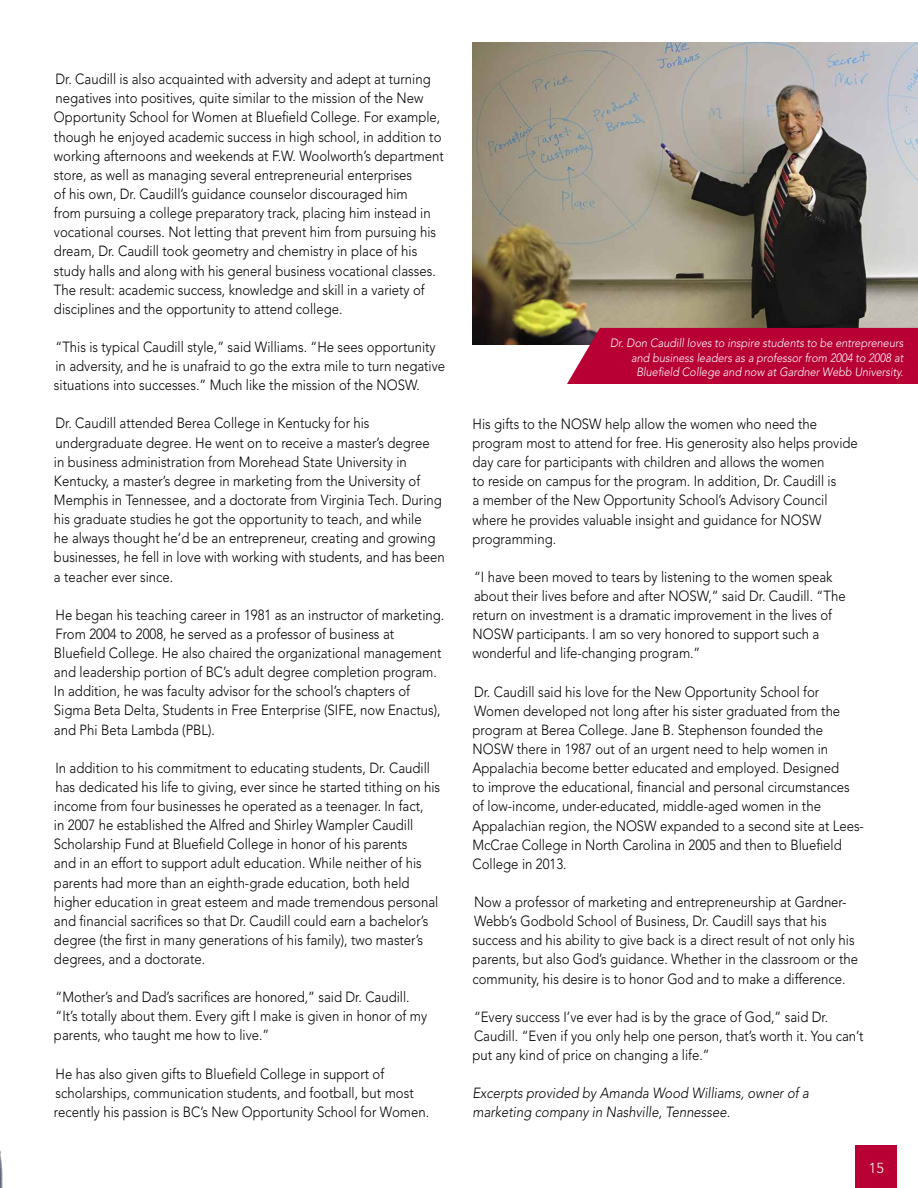
<style>
.page{position:relative;width:918px;height:1188px;background:#fff}
.page>*{position:absolute;margin:0;border:0;box-sizing:border-box;transform-origin:0 0}
.t1{font:300 14.7px/19.2px "Avenir";color:#000;scale:.9 1}
.t2{font:italic 300 14.7px/19.2px "Avenir";color:#000;scale:.9 1}
.t3{font:300 14.4px "Avenir";color:#fff}
.t4{font:italic 300 12px/14.4px "Avenir";color:#fff;text-align:right;scale:.91 1}
</style>
<div class="page">
<div style="left:855px;top:1145px;width:42px;height:43px;background:#b90035"></div>
<img style="left:472px;top:42px;width:446px;height:302px">
<div style="left:567px;top:328px;width:351px;height:56px;background:#b90035"></div>
<p class="t1" style="left:54px;top:70px;width:435px">Dr. Caudill is also acquainted with adversity and adept at turning negatives into positives, quite similar to the mission of the New Opportunity School for Women at Bluefield College. For example, though he enjoyed academic success in high school, in addition to working afternoons and weekends at F.W. Woolworth’s department store, as well as managing several entrepreneurial enterprises<br>of his own, Dr. Caudill’s guidance counselor discouraged him<br>from pursuing a college preparatory track, placing him instead in vocational courses. Not letting that prevent him from pursuing his dream, Dr. Caudill took geometry and chemistry in place of his study halls and along with his general business vocational classes.<br>The result: academic success, knowledge and skill in a variety of disciplines and the opportunity to attend college.</p>
<p class="t1" style="left:54px;top:337px;width:436px">“This is typical Caudill style,” said Williams. “He sees opportunity in adversity, and he is unafraid to go the extra mile to turn negative situations into successes.” Much like the mission of the NOSW.</p>
<p class="t1" style="left:54px;top:414px;width:436px">Dr. Caudill attended Berea College in Kentucky for his undergraduate degree. He went on to receive a master’s degree<br>in business administration from Morehead State University in Kentucky, a master’s degree in marketing from the University of Memphis in Tennessee, and a doctorate from Virginia Tech. During his graduate studies he got the opportunity to teach, and while<br>he always thought he’d be an entrepreneur, creating and growing businesses, he fell in love with working with students, and has been a teacher ever since.</p>
<p class="t1" style="left:54px;top:605px;width:435px">He began his teaching career in 1981 as an instructor of marketing.<br>From 2004 to 2008, he served as a professor of business at Bluefield College. He also chaired the organizational management and leadership portion of BC’s adult degree completion program.<br>In addition, he was faculty advisor for the school’s chapters of Sigma Beta Delta, Students in Free Enterprise (SIFE, now Enactus), and Phi Beta Lambda (PBL).</p>
<p class="t1" style="left:54px;top:758px;width:431px">In addition to his commitment to educating students, Dr. Caudill has dedicated his life to giving, ever since he started tithing on his income from four businesses he operated as a teenager. In fact,<br>in 2007 he established the Alfred and Shirley Wampler Caudill Scholarship Fund at Bluefield College in honor of his parents<br>and in an effort to support adult education. While neither of his parents had more than an eighth-grade education, both held higher education in great esteem and made tremendous personal and financial sacrifices so that Dr. Caudill could earn a bachelor’s degree (the first in many generations of his family), two master’s degrees, and a doctorate.</p>
<p class="t1" style="left:54px;top:988px;width:416px">“Mother’s and Dad’s sacrifices are honored,” said Dr. Caudill. “It’s totally about them. Every gift I make is given in honor of my parents, who taught me how to live.”</p>
<p class="t1" style="left:54px;top:1064px;width:418px">He has also given gifts to Bluefield College in support of scholarships, communication students, and football, but most recently his passion is BC’s New Opportunity School for Women.</p>
<p class="t4" style="left:610px;top:336px;width:324px">Dr. Don Caudill loves to inspire students to be entrepreneurs and business leaders as a professor from 2004 to 2008 at<br>Bluefield College and now at Gardner Webb University.</p>
<p class="t1" style="left:473px;top:414px;width:430px">His gifts to the NOSW help allow the women who need the program most to attend for free. His generosity also helps provide day care for participants with children and allows the women<br>to reside on campus for the program. In addition, Dr. Caudill is<br>a member of the New Opportunity School’s Advisory Council where he provides valuable insight and guidance for NOSW programming.</p>
<p class="t1" style="left:472px;top:567px;width:416px">“I have been moved to tears by listening to the women speak about their lives before and after NOSW,” said Dr. Caudill. “The return on investment is a dramatic improvement in the lives of NOSW participants. I am so very honored to support such a wonderful and life-changing program.”</p>
<p class="t1" style="left:472px;top:682px;width:437px">Dr. Caudill said his love for the New Opportunity School for Women developed not long after his sister graduated from the program at Berea College. Jane B. Stephenson founded the NOSW there in 1987 out of an urgent need to help women in Appalachia become better educated and employed. Designed<br>to improve the educational, financial and personal circumstances of low-income, under-educated, middle-aged women in the Appalachian region, the NOSW expanded to a second site at Lees-McCrae College in North Carolina in 2005 and then to Bluefield College in 2013.</p>
<p class="t1" style="left:472px;top:892px;width:430px">Now a professor of marketing and entrepreneurship at Gardner-Webb’s Godbold School of Business, Dr. Caudill says that his success and his ability to give back is a direct result of not only his parents, but also God’s guidance. Whether in the classroom or the community, his desire is to honor God and to make a difference.</p>
<p class="t1" style="left:472px;top:1007px;width:436px">“Every success I’ve ever had is by the grace of God,” said Dr.<br>Caudill. “Even if you only help one person, that’s worth it. You can’t put any kind of price on changing a life.”</p>
<p class="t2" style="left:472px;top:1084px;width:376px">Excerpts provided by Amanda Wood Williams, owner of a marketing company in Nashville, Tennessee.</p>
<p class="t3" style="left:869px;top:1160px;width:16px">15</p>
</div>
